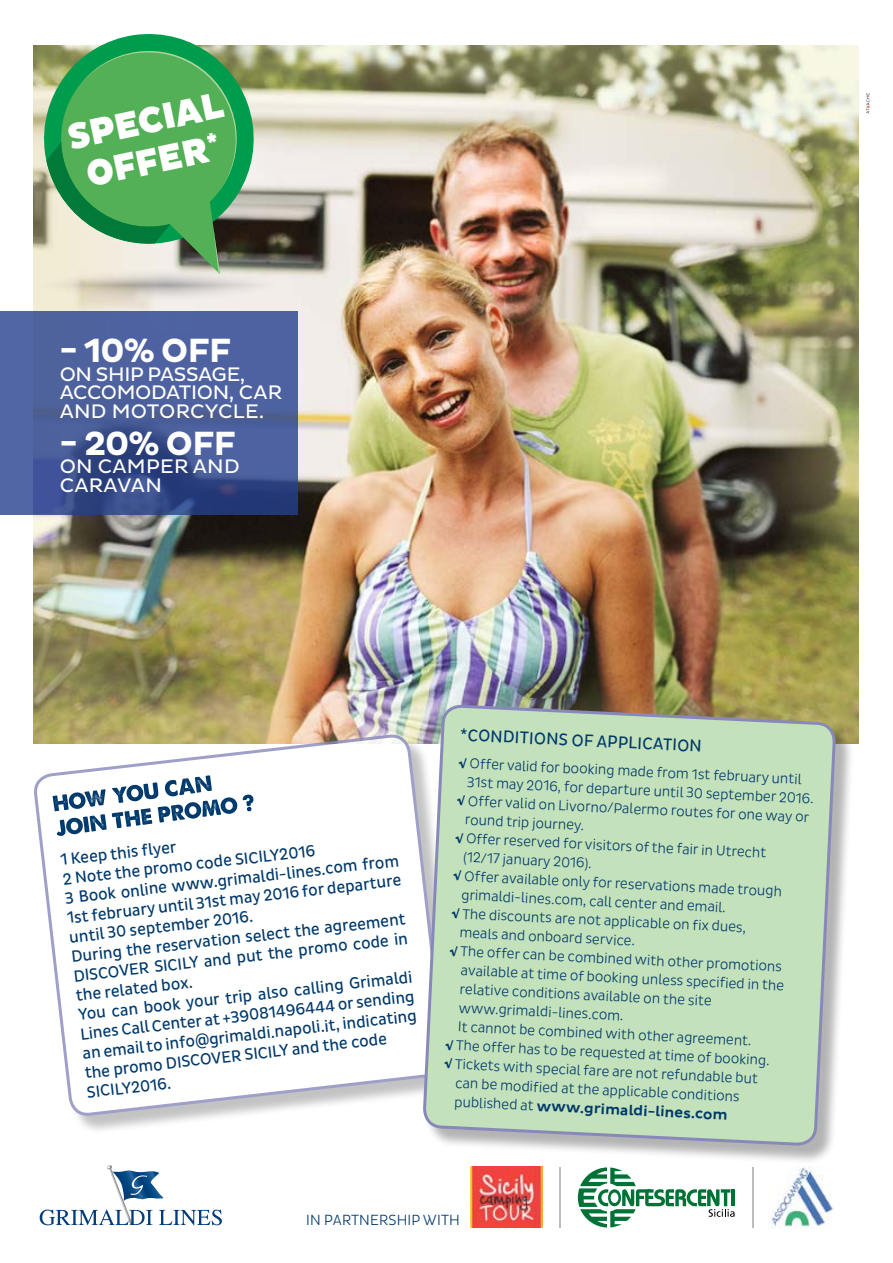
<style>
.page{position:relative;width:893px;height:1263px;background:#fff}
.page>*{position:absolute;margin:0;border:0;box-sizing:border-box;transform-origin:0 0}
.t1{font:900 37.5px/40.5px "Pluto Sans";color:#fff;scale:.95 1}
.t2{font:700 34.2px "Pluto Sans";letter-spacing:-.015em;color:#fff}
.t3{font:19.95px/18.6px "Pluto Sans";letter-spacing:-.01em;color:#fff}
.t4{font:19.95px/18.6px "Pluto Sans";letter-spacing:.015em;color:#fff}
.t5{font:17.25px "Pluto Sans Cond";color:#00396b}
.t6{font:16.5px/19.5px "Pluto Sans Cond";color:#00396b}
.t7{font:300 15px "Pluto Sans Cond";letter-spacing:.015em;color:#00396b}
.t8{font:300 14.55px "Pluto Sans Cond";color:#00396b}
.t9{font:500 14.55px "Pluto Sans";color:#00396b}
.s1{font-weight:700}
.s2{font-family:"Pluto Sans Cond";font-weight:300}
</style>
<div class="page">
<img style="left:34px;top:46px;width:825px;height:697px">
<svg style="left:0;top:311px;width:298px;height:203px;fill:#4e629e"></svg>
<svg style="left:34px;top:734px;width:387px;height:396px"></svg>
<div style="left:425px;top:707px;width:429px;height:457px;background:#000;opacity:.3"></div>
<svg style="left:421px;top:703px;width:416px;height:525px"></svg>
<svg style="left:866px;top:93px;width:3px;height:21px"></svg>
<img style="left:768px;top:1166px;width:65px;height:62px">
<svg style="left:578px;top:1167px;width:157px;height:60px"></svg>
<img style="left:471px;top:1166px;width:71px;height:61px">
<hr style="left:559px;top:1166px;width:2px;height:61px;background:#bcbec0">
<hr style="left:752px;top:1166px;width:1px;height:61px;background:#bcbec0">
<svg style="left:37px;top:34px;width:224px;height:217px"></svg>
<svg style="left:46px;top:45px;width:196px;height:229px"></svg>
<svg style="left:34px;top:268px;width:246px;height:35px"></svg>
<svg style="left:53px;top:775px;width:200px;height:61px"></svg>
<svg style="left:40px;top:1165px;width:182px;height:60px"></svg>
<h1 class="t1" style="left:64px;top:119px;width:168px;rotate:-12deg">SPECIAL<br>OFFER<sup>*</sup></h1>
<h2 class="t2" style="left:60px;top:331px;width:173px">- 10% off</h2>
<h3 class="t3" style="left:60px;top:365px;width:224px">ON SHIP PASSAGE,<br>ACCOMODATION, CAR<br>AND MOTORCYCLE.</h3>
<h2 class="t2" style="left:60px;top:424px;width:178px">- 20% off</h2>
<h3 class="t4" style="left:60px;top:457px;width:182px">ON CAMPER AND<br>CARAVAN</h3>
<p class="t6" style="left:60px;top:850px;width:339px;rotate:-6deg">1 Keep this flyer<br>2 Note the promo code SICILY2016<br>3 Book online www.grimaldi-lines.com from 1st february until 31st may 2016 for departure until 30 september 2016.<br>During the reservation select the agreement DISCOVER SICILY and put the promo code in the related box.</p>
<p class="t6" style="left:77px;top:1003px;width:338px;rotate:-6deg">You can book your trip also calling Grimaldi Lines Call Center at +39081496444 or sending an email to info@grimaldi.napoli.it, indicating the promo DISCOVER SICILY and the code SICILY2016.</p>
<p class="t5" style="left:461px;top:724px;width:30px;rotate:3deg">*Conditions</p>
<p class="t5" style="left:572px;top:730px;width:103px;rotate:3deg">of applic ation</p>
<p class="t8" style="left:459px;top:754px;width:345px;rotate:3deg"><span class="s1">√</span> OFFER VALID FOR BOOKING MADE FROM 1ST FEBRUARY UNTIL</p>
<p class="t8" style="left:467px;top:773px;width:349px;rotate:3deg">31ST MAY 2016, FOR DEPARTURE UNTIL 30 SEPTEMBER 2016.</p>
<p class="t8" style="left:458px;top:791px;width:354px;rotate:3deg"><span class="s1">√</span> OFFER VALID ON LIVORNO/PALERMO ROUTES FOR ONE WAY OR</p>
<p class="t8" style="left:465px;top:811px;width:121px;rotate:3deg">ROUND TRIP JOURNEY.</p>
<p class="t8" style="left:456px;top:829px;width:313px;rotate:3deg"><span class="s1">√</span> OFFER RESERVED FOR VISITORS OF THE FAIR IN UTRECHT</p>
<p class="t8" style="left:464px;top:848px;width:130px;rotate:3deg">(12/17 JANUARY 2016).</p>
<p class="t8" style="left:454px;top:866px;width:331px;rotate:3deg"><span class="s1">√</span> OFFER AVAILABLE ONLY FOR RESERVATIONS MADE TROUGH</p>
<p class="t8" style="left:462px;top:886px;width:266px;rotate:3deg">GRIMALDI-LINES.COM, CALL CENTER AND EMAIL.</p>
<p class="t8" style="left:452px;top:904px;width:296px;rotate:3deg"><span class="s1">√</span> THE DISCOUNTS ARE NOT APPLICABLE ON FIX DUES,</p>
<p class="t8" style="left:460px;top:924px;width:177px;rotate:3deg">MEALS AND ONBOARD SERVICE.</p>
<p class="t8" style="left:450px;top:942px;width:334px;rotate:3deg"><span class="s1">√</span> THE OFFER CAN BE COMBINED WITH OTHER PROMOTIONS</p>
<p class="t8" style="left:461px;top:961px;width:325px;rotate:3deg">AVAILABLE AT TIME OF BOOKING UNLESS SPECIFIED IN THE</p>
<p class="t8" style="left:460px;top:980px;width:254px;rotate:3deg">RELATIVE CONDITIONS AVAILABLE ON THE SITE</p>
<p class="t8" style="left:459px;top:999px;width:167px;rotate:3deg">WWW.GRIMALDI-LINES.COM.</p>
<p class="t8" style="left:459px;top:1017px;width:295px;rotate:3deg">IT CANNOT BE COMBINED WITH OTHER AGREEMENT.</p>
<p class="t8" style="left:446px;top:1036px;width:326px;rotate:3deg"><span class="s1">√</span> THE OFFER HAS TO BE REQUESTED AT TIME OF BOOKING.</p>
<p class="t8" style="left:445px;top:1054px;width:315px;rotate:3deg"><span class="s1">√</span> TICKETS WITH SPECIAL FARE ARE NOT REFUNDABLE BUT</p>
<p class="t8" style="left:456px;top:1074px;width:286px;rotate:3deg">CAN BE MODIFIED AT THE APPLICABLE CONDITIONS</p>
<p class="t9" style="left:455px;top:1092px;width:275px;rotate:3deg"><span class="s2">PUBLISHED AT</span> www.grimaldi-lines.com</p>
<p class="t7" style="left:306px;top:1212px;width:73px">IN PARTNERSHI</p>
<p class="t7" style="left:412px;top:1212px;width:22px">P WITH</p>
</div>
